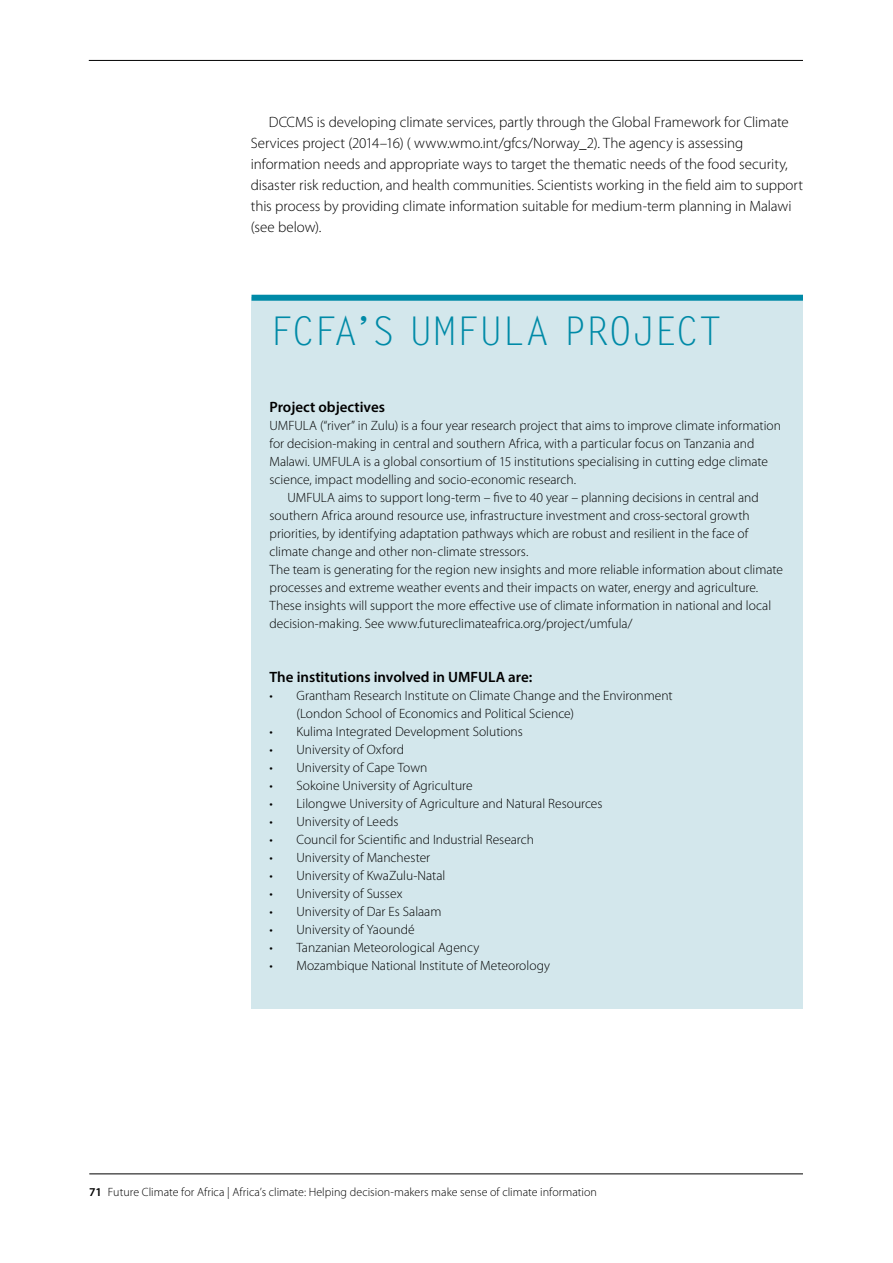
<style>
.page{position:relative;width:893px;height:1263px;background:#fff}
.page>*{position:absolute;margin:0;border:0;box-sizing:border-box;transform-origin:0 0}
.t1{font:39.6px "Letter Gothic Std";letter-spacing:-.035em;color:#008aa7}
.t2{font:300 15px/21px "Myriad Pro";letter-spacing:-.005em;color:#000}
.t3{font:600 15px "Myriad Pro";color:#000}
.t4{font:300 13.5px/18px "Myriad Pro";color:#000}
.t5{font:300 12px "Myriad Pro";letter-spacing:.005em;color:#000}
.s1{font-weight:600}
</style>
<div class="page">
<hr style="left:89px;top:1173px;width:714px;height:1px;background:#000">
<hr style="left:89px;top:60px;width:714px;height:1px;background:#000">
<div style="left:251px;top:298px;width:552px;height:711px;background:#d3e7ec"></div>
<div style="left:251px;top:295px;width:552px;height:6px;background:#008aa7"></div>
<p class="t2" style="left:251px;top:111px;width:554px;text-indent:18px">DCCMS is developing climate services, partly through the Global Framework for Climate Services project (2014–16) ( www.wmo.int/gfcs/Norway_2). The agency is assessing information needs and appropriate ways to target the thematic needs of the food security, disaster risk reduction, and health communities. Scientists working in the field aim to support this process by providing climate information suitable for medium-term planning in Malawi (see below).</p>
<h1 class="t1" style="left:269px;top:308px;width:454px">FCFA’S UMFULA PROJECT</h1>
<p class="t3" style="left:269px;top:397px;width:117px">Project objectives</p>
<p class="t4" style="left:269px;top:417px;width:513px">UMFULA (“river” in Zulu) is a four year research project that aims to improve climate information</p>
<p class="t4" style="left:269px;top:435px;width:487px">for decision-making in central and southern Africa, with a particular focus on Tanzania and</p>
<p class="t4" style="left:269px;top:453px;width:500px">Malawi. UMFULA is a global consortium of 15 institutions specialising in cutting edge climate</p>
<p class="t4" style="left:269px;top:471px;width:308px">science, impact modelling and socio-economic research.</p>
<p class="t4" style="left:287px;top:489px;width:473px">UMFULA aims to support long-term – five to 40 year – planning decisions in central and</p>
<p class="t4" style="left:269px;top:507px;width:482px">southern Africa around resource use, infrastructure investment and cross-sectoral growth</p>
<p class="t4" style="left:269px;top:525px;width:480px">priorities, by identifying adaptation pathways which are robust and resilient in the face of</p>
<p class="t4" style="left:269px;top:543px;width:260px">climate change and other non-climate stressors.</p>
<p class="t4" style="left:269px;top:561px;width:515px">The team is generating for the region new insights and more reliable information about climate</p>
<p class="t4" style="left:269px;top:579px;width:490px">processes and extreme weather events and their impacts on water, energy and agriculture.</p>
<p class="t4" style="left:269px;top:597px;width:503px">These insights will support the more effective use of climate information in national and local</p>
<p class="t4" style="left:269px;top:615px;width:365px">decision-making. See www.futureclimateafrica.org/project/umfula/</p>
<p class="t3" style="left:269px;top:667px;width:264px">The institutions involved in UMFULA are:</p>
<p class="t4" style="left:296px;top:687px;width:378px;text-indent:-27px">• Grantham Research Institute on Climate Change and the Environment (London School of Economics and Political Science)</p>
<p class="t4" style="left:269px;top:723px;width:255px">• Kulima Integrated Development Solutions</p>
<p class="t4" style="left:269px;top:741px;width:136px">• University of Oxford</p>
<p class="t4" style="left:269px;top:759px;width:159px">• University of Cape Town</p>
<p class="t4" style="left:269px;top:777px;width:205px">• Sokoine University of Agriculture</p>
<p class="t4" style="left:269px;top:795px;width:334px">• Lilongwe University of Agriculture and Natural Resources</p>
<p class="t4" style="left:269px;top:813px;width:130px">• University of Leeds</p>
<p class="t4" style="left:269px;top:831px;width:266px">• Council for Scientific and Industrial Research</p>
<p class="t4" style="left:269px;top:849px;width:162px">• University of Manchester</p>
<p class="t4" style="left:269px;top:867px;width:177px">• University of KwaZulu-Natal</p>
<p class="t4" style="left:269px;top:885px;width:135px">• University of Sussex</p>
<p class="t4" style="left:269px;top:902px;width:173px">• University of Dar Es Salaam</p>
<p class="t4" style="left:269px;top:920px;width:147px">• University of Yaoundé</p>
<p class="t4" style="left:269px;top:938px;width:212px">• Tanzanian Meteorological Agency</p>
<p class="t4" style="left:269px;top:956px;width:282px">• Mozambique National Institute of Meteorology</p>
<p class="t5" style="left:89px;top:1185px;width:509px"><span class="s1">71</span> Future Climate for Africa | Africa’s climate: Helping decision-makers make sense of climate information</p>
</div>
